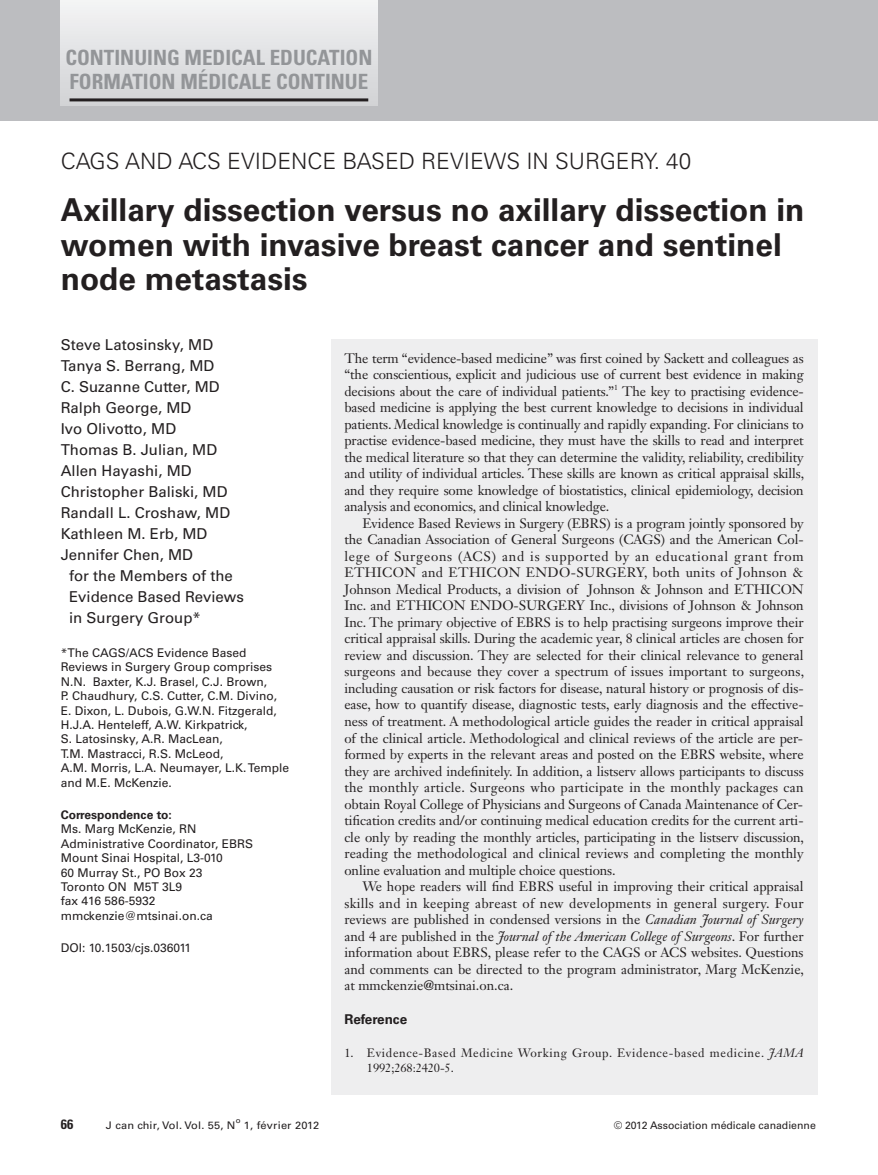
<style>
.page{position:relative;width:878px;height:1175px;background:#fff}
.page>*{position:absolute;margin:0;border:0;box-sizing:border-box;transform-origin:0 0}
.t1{font:700 31.5px/34.5px "Univers LT Std";color:#231f20}
.t2{font:300 22.5px "Univers LT Std";color:#231f20}
.t3{font:700 condensed 21px/24px "Univers LT Std";color:#939598}
.t4{font:15px "Univers LT Std";color:#231f20}
.t5{font:13.5px/16.5px "Janson Text LT Std";letter-spacing:-.005em;color:#231f20;text-align:justify}
.t6{font:700 13.5px "Univers LT Std";color:#231f20}
.t7{font:700 condensed 13.5px "Univers LT Std";color:#231f20;scale:1.05 1}
.t8{font:12px/14.4px "Univers LT Std";color:#231f20}
.t9{font:12px/15px "Janson Text LT Std";letter-spacing:.05em;color:#231f20}
.t10{font:700 12px "Univers LT Std";color:#231f20}
.t11{font:10.5px "Univers LT Std";color:#231f20;scale:1.05 1}
.t12{font:10.5px "Univers LT Std";color:#231f20}
.t13{font:7.5px "Univers LT Std";color:#231f20;scale:1.05 1}
.s1{font-style:italic}
</style>
<div class="page">
<div style="left:0;top:0;width:877px;height:120px;background:#bcbdc0"></div>
<div style="left:61px;top:0;width:316px;height:106px;background:linear-gradient(to bottom,#f4f5f6,#d0d1d4)"></div>
<hr style="left:70px;top:98px;width:298px;height:3px;background:#231f20">
<div style="left:331px;top:339px;width:486px;height:755px;background:#eeeeef"></div>
<h3 class="t3" style="left:65px;top:48px;width:308px">CONTINUING MEDICAL EDUCATION<br>FORMATION MÉDICALE CONTINUE</h3>
<h2 class="t2" style="left:61px;top:152px;width:632px">CAGS AND ACS EVIDENCE BASED REVIEWS IN SURGERY. 40</h2>
<h1 class="t1" style="left:61px;top:195px;width:745px">Axillary dissection versus no axillary dissection in women with invasive breast cancer and sentinel node metastasis</h1>
<p class="t4" style="left:61px;top:339px;width:154px">Steve Latosinsky, MD</p>
<p class="t4" style="left:61px;top:360px;width:155px">Tanya S. Berrang, MD</p>
<p class="t4" style="left:61px;top:381px;width:160px">C. Suzanne Cutter, MD</p>
<p class="t4" style="left:61px;top:402px;width:132px">Ralph George, MD</p>
<p class="t4" style="left:61px;top:423px;width:117px">Ivo Olivotto, MD</p>
<p class="t4" style="left:61px;top:444px;width:158px">Thomas B. Julian, MD</p>
<p class="t4" style="left:61px;top:465px;width:132px">Allen Hayashi, MD</p>
<p class="t4" style="left:61px;top:486px;width:168px">Christopher Baliski, MD</p>
<p class="t4" style="left:61px;top:507px;width:171px">Randall L. Croshaw, MD</p>
<p class="t4" style="left:61px;top:528px;width:148px">Kathleen M. Erb, MD</p>
<p class="t4" style="left:61px;top:549px;width:134px">Jennifer Chen, MD</p>
<p class="t4" style="left:69px;top:570px;width:165px">for the Members of the</p>
<p class="t4" style="left:69px;top:591px;width:176px">Evidence Based Reviews</p>
<p class="t4" style="left:69px;top:612px;width:133px">in Surgery Group*</p>
<p class="t8" style="left:61px;top:646px;width:230px">*The CAGS/ACS Evidence Based Reviews in Surgery Group comprises N.N. Baxter, K.J. Brasel, C.J. Brown,<br>P. Chaudhury, C.S. Cutter, C.M. Divino, E. Dixon, L. Dubois, G.W.N. Fitzgerald, H.J.A. Henteleff, A.W. Kirkpatrick,<br>S. Latosinsky, A.R. MacLean,<br>T.M. Mastracci, R.S. McLeod,<br>A.M. Morris, L.A. Neumayer, L.K.Temple and M.E. McKenzie.</p>
<p class="t10" style="left:61px;top:810px;width:112px">Correspondence to:</p>
<p class="t8" style="left:61px;top:823px;width:194px">Ms. Marg McKenzie, RN<br>Administrative Coordinator, EBRS<br>Mount Sinai Hospital, L3-010<br>60 Murray St., PO Box 23<br>Toronto ON M5T 3L9<br>fax 416 586-5932 mmckenzie@mtsinai.on.ca</p>
<p class="t8" style="left:61px;top:942px;width:132px">DOI: 10.1503/cjs.036011</p>
<p class="t5" style="left:344px;top:351px;width:461px">The term “evidence-based medicine” was first coined by Sackett and colleagues as “the conscientious, explicit and judicious use of current best evidence in making decisions about the care of individual patients.”<sup>1</sup> The key to practising evidence&shy;based medicine is applying the best current knowledge to decisions in individual patients. Medical knowledge is continually and rapidly expanding. For clinicians to practise evidence-based medicine, they must have the skills to read and interpret the medical literature so that they can determine the validity, reliability, credibility and utility of individual articles. These skills are known as critical appraisal skills, and they require some knowledge of biostatistics, clinical epidemiology, decision analysis and economics, and clinical knowledge.</p>
<p class="t5" style="left:344px;top:516px;width:461px;text-indent:18px">Evidence Based Reviews in Surgery (EBRS) is a program jointly sponsored by the Canadian Association of General Surgeons (CAGS) and the American Col&shy;lege of Surgeons (ACS) and is supported by an educational grant from ETHICON and ETHICON ENDO-SURGERY, both units of Johnson &amp; Johnson Medical Products, a division of Johnson &amp; Johnson and ETHICON Inc. and ETHICON ENDO-SURGERY Inc., divisions of Johnson &amp; Johnson Inc. The primary objective of EBRS is to help practising surgeons improve their critical appraisal skills. During the academic year, 8 clinical articles are chosen for review and discussion. They are selected for their clinical relevance to general surgeons and because they cover a spectrum of issues important to surgeons, including causation or risk factors for disease, natural history or prognosis of dis&shy;ease, how to quantify disease, diagnostic tests, early diagnosis and the effective&shy;ness of treatment. A methodological article guides the reader in critical appraisal of the clinical article. Methodological and clinical reviews of the article are per&shy;formed by experts in the relevant areas and posted on the EBRS website, where they are archived indefinitely. In addition, a listserv allows participants to discuss the monthly article. Surgeons who participate in the monthly packages can obtain Royal College of Physicians and Surgeons of Canada Maintenance of Cer&shy;tification credits and/or continuing medical education credits for the current arti&shy;cle only by reading the monthly articles, participating in the listserv discussion, reading the methodological and clinical reviews and completing the monthly online evaluation and multiple choice questions.</p>
<p class="t5" style="left:344px;top:879px;width:461px;text-indent:18px">We hope readers will find EBRS useful in improving their critical appraisal skills and in keeping abreast of new developments in general surgery. Four reviews are published in condensed versions in the <span class="s1">Canadian Journal of Surgery </span>and 4 are published in the <span class="s1">Journal of the American College of Surgeons</span>. For further information about EBRS, please refer to the CAGS or ACS websites. Questions and comments can be directed to the program administrator, Marg McKenzie, at mmckenzie@mtsinai.on.ca.</p>
<p class="t6" style="left:344px;top:1014px;width:64px">Reference</p>
<p class="t9" style="left:367px;top:1046px;width:438px;text-indent:-22px">1. Evidence-Based Medicine Working Group. Evidence-based medicine. <span class="s1">JAMA<br></span>1992;268:2420-5.</p>
<p class="t13" style="left:236px;top:1118px;width:6px">o</p>
<p class="t11" style="left:244px;top:1121px;width:73px">1, février 2012</p>
<p class="t12" style="left:613px;top:1121px;width:204px">© 2012 Association médicale canadienne</p>
<p class="t7" style="left:61px;top:1119px;width:14px">66</p>
<p class="t11" style="left:106px;top:1121px;width:125px">J can chir, Vol. Vol. 55, N</p>
</div>
